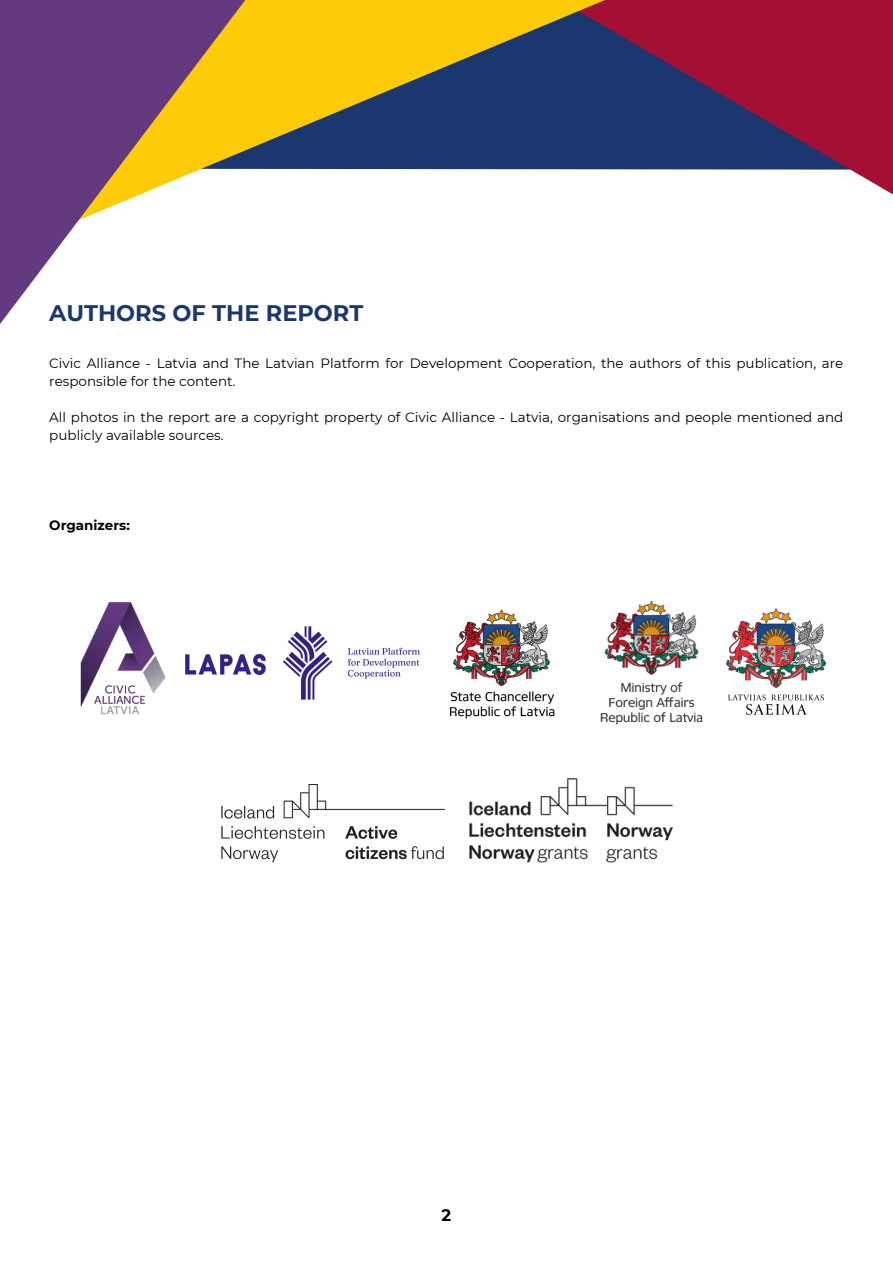
<style>
.page{position:relative;width:893px;height:1264px;background:#fff}
.page>*{position:absolute;margin:0;border:0;box-sizing:border-box;transform-origin:0 0}
.t1{font:700 22.5px "Montserrat";color:#1a3770}
.t2{font:700 16.5px "Montserrat";color:#000}
.t3{font:13.5px/18px "Montserrat";color:#000}
.t4{font:700 13.5px "Montserrat";color:#000}
</style>
<div class="page">
<svg style="left:636px;top:0;width:256px;height:194px;fill:#a31034"></svg>
<svg style="left:255px;top:0;width:381px;height:170px;fill:#1a3770"></svg>
<svg style="left:0;top:0;width:255px;height:324px"></svg>
<img style="left:185px;top:626px;width:222px;height:74px">
<img style="left:80px;top:601px;width:86px;height:114px">
<img style="left:726px;top:609px;width:99px;height:105px">
<img style="left:221px;top:784px;width:223px;height:78px">
<img style="left:407px;top:609px;width:148px;height:110px">
<img style="left:600px;top:601px;width:103px;height:123px">
<img style="left:469px;top:778px;width:203px;height:84px">
<p class="t1" style="left:49px;top:299px;width:315px">AUTHORS OF THE REPORT</p>
<p class="t3" style="left:49px;top:354px;width:795px">Civic Alliance - Latvia and The Latvian Platform for Development Cooperation, the authors of this publication, are responsible for the content.</p>
<p class="t3" style="left:49px;top:408px;width:795px">All photos in the report are a copyright property of Civic Alliance - Latvia, organisations and people mentioned and publicly available sources.</p>
<p class="t4" style="left:49px;top:517px;width:82px">Organizers:</p>
<p class="t2" style="left:441px;top:1204px;width:11px">2</p>
</div>
